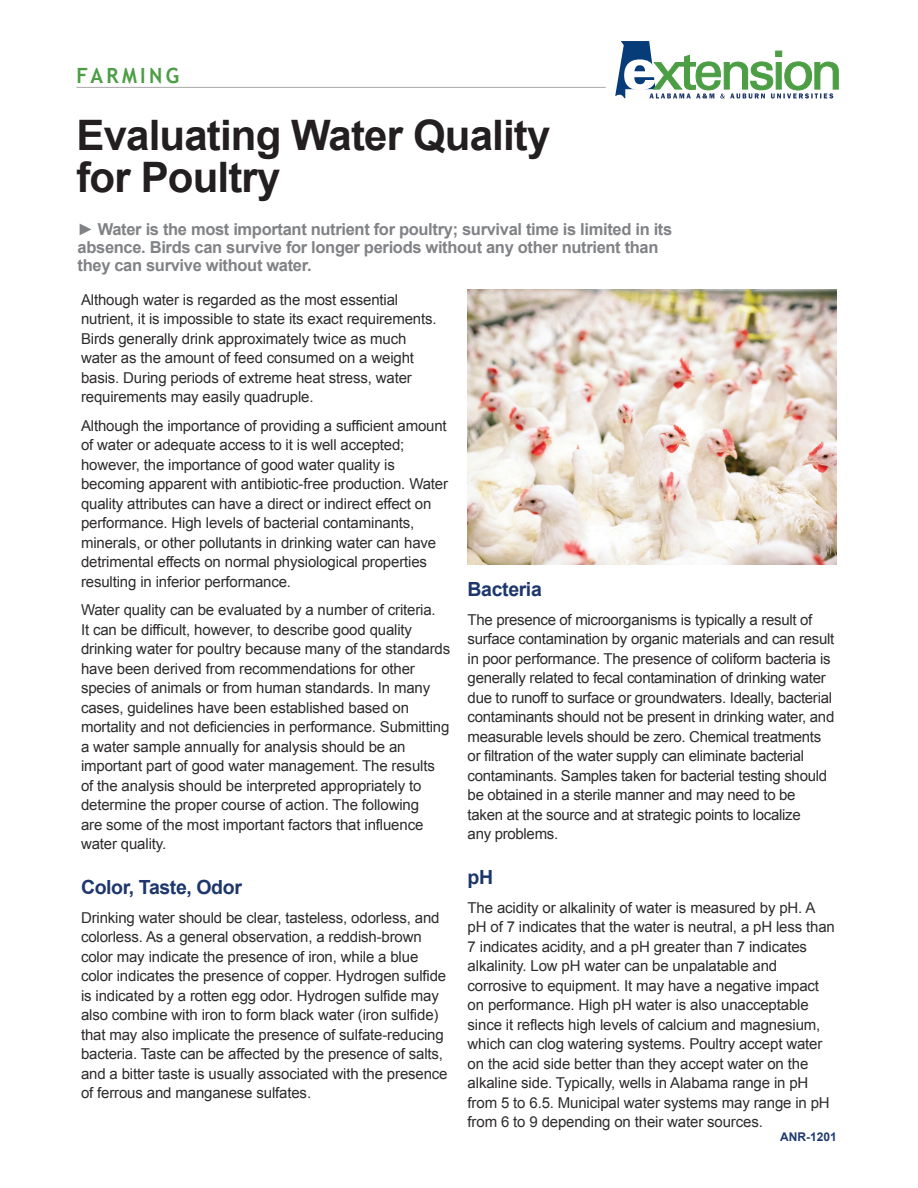
<style>
.page{position:relative;width:918px;height:1188px;background:#fff}
.page>*{position:absolute;margin:0;border:0;box-sizing:border-box;transform-origin:0 0}
.t1{font:700 42px/42px "Arial";letter-spacing:-.02em;color:#231f20}
.t2{font:700 21px "Trebuchet MS";letter-spacing:.17em;color:#4c9e45;scale:.95 1}
.t3{font:700 19.5px "Arial";letter-spacing:-.02em;color:#1d366c}
.t4{font:700 16.5px/18px "Arial";letter-spacing:-.02em;color:#808285}
.t5{font:15px/19.5px "Arial";letter-spacing:-.01em;color:#2e2b2c}
.t6{font:700 12px "Arial";color:#1f3b70}
</style>
<div class="page">
<svg style="left:615px;top:41px;width:224px;height:58px"></svg>
<hr style="left:76px;top:87px;width:530px;height:1px;background:#231f20">
<img style="left:468px;top:289px;width:369px;height:276px">
<h2 class="t2" style="left:76px;top:62px;width:110px">FARMING</h2>
<h1 class="t1" style="left:76px;top:116px;width:475px">Evaluating Water Quality for Poultry</h1>
<p class="t4" style="left:78px;top:220px;width:596px">► Water is the most important nutrient for poultry; survival time is limited in its absence. Birds can survive for longer periods without any other nutrient than they can survive without water.</p>
<p class="t5" style="left:81px;top:290px;width:357px">Although water is regarded as the most essential nutrient, it is impossible to state its exact requirements.<br>Birds generally drink approximately twice as much water as the amount of feed consumed on a weight basis. During periods of extreme heat stress, water requirements may easily quadruple.</p>
<p class="t5" style="left:81px;top:416px;width:369px">Although the importance of providing a sufficient amount of water or adequate access to it is well accepted; however, the importance of good water quality is becoming apparent with antibiotic-free production. Water quality attributes can have a direct or indirect effect on performance. High levels of bacterial contaminants, minerals, or other pollutants in drinking water can have detrimental effects on normal physiological properties resulting in inferior performance.</p>
<p class="t5" style="left:81px;top:600px;width:371px">Water quality can be evaluated by a number of criteria.<br>It can be difficult, however, to describe good quality drinking water for poultry because many of the standards have been derived from recommendations for other species of animals or from human standards. In many cases, guidelines have been established based on mortality and not deficiencies in performance. Submitting a water sample annually for analysis should be an important part of good water management. The results of the analysis should be interpreted appropriately to determine the proper course of action. The following<br>are some of the most important factors that influence water quality.</p>
<h3 class="t3" style="left:81px;top:874px;width:162px">Color, Taste, Odor</h3>
<p class="t5" style="left:81px;top:908px;width:368px">Drinking water should be clear, tasteless, odorless, and colorless. As a general observation, a reddish-brown color may indicate the presence of iron, while a blue color indicates the presence of copper. Hydrogen sulfide is indicated by a rotten egg odor. Hydrogen sulfide may also combine with iron to form black water (iron sulfide) that may also implicate the presence of sulfate-reducing bacteria. Taste can be affected by the presence of salts, and a bitter taste is usually associated with the presence of ferrous and manganese sulfates.</p>
<h3 class="t3" style="left:468px;top:576px;width:76px">Bacteria</h3>
<p class="t5" style="left:468px;top:610px;width:368px">The presence of microorganisms is typically a result of surface contamination by organic materials and can result in poor performance. The presence of coliform bacteria is generally related to fecal contamination of drinking water due to runoff to surface or groundwaters. Ideally, bacterial contaminants should not be present in drinking water, and measurable levels should be zero. Chemical treatments or filtration of the water supply can eliminate bacterial contaminants. Samples taken for bacterial testing should be obtained in a sterile manner and may need to be taken at the source and at strategic points to localize<br>any problems.</p>
<h3 class="t3" style="left:468px;top:864px;width:27px">pH</h3>
<p class="t5" style="left:468px;top:898px;width:369px">The acidity or alkalinity of water is measured by pH. A pH of 7 indicates that the water is neutral, a pH less than 7 indicates acidity, and a pH greater than 7 indicates alkalinity. Low pH water can be unpalatable and corrosive to equipment. It may have a negative impact on performance. High pH water is also unacceptable since it reflects high levels of calcium and magnesium, which can clog watering systems. Poultry accept water on the acid side better than they accept water on the alkaline side. Typically, wells in Alabama range in pH from 5 to 6.5. Municipal water systems may range in pH from 6 to 9 depending on their water sources.</p>
<p class="t6" style="left:780px;top:1129px;width:58px">ANR-1201</p>
</div>
